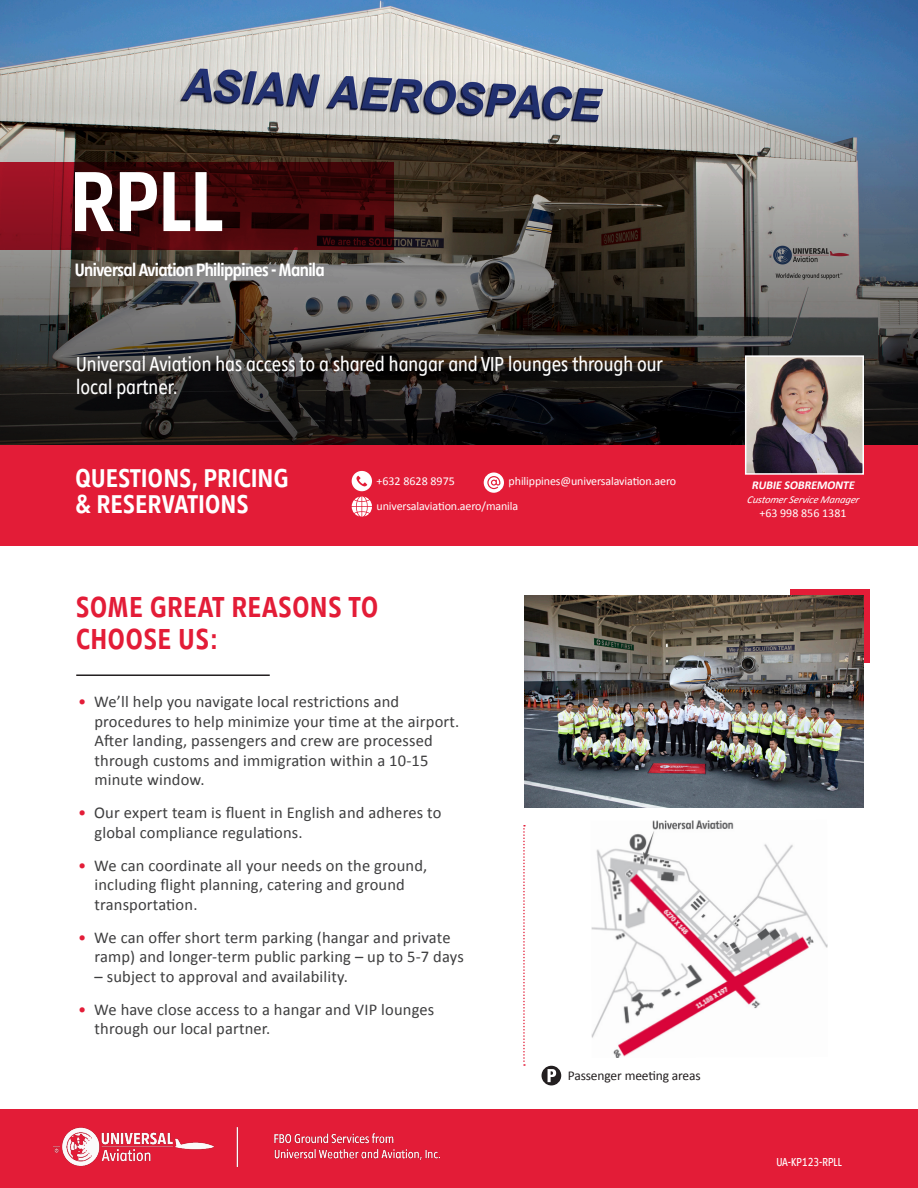
<style>
.page{position:relative;width:918px;height:1188px;background:#fff}
.page>*{position:absolute;margin:0;border:0;box-sizing:border-box;transform-origin:0 0}
.t1{font:88.35px "Diamanti Cond EF";color:#fff}
.t2{font:30px/31.5px "Diamanti Cond EF";letter-spacing:.03em;color:#e31c37}
.t3{font:26.7px "Diamanti Cond EF";letter-spacing:.02em;color:#fff}
.t4{font:300 21px/22.5px "Diamanti Cond EF";color:#fff}
.t5{font:18.6px "Diamanti Cond EF";letter-spacing:-.03em;color:#fff}
.t6{font:16.5px/19.5px "Calibri";letter-spacing:.01em;color:#3e3e3f}
.t7{font:13.5px "Calibri";letter-spacing:-.01em;color:#231f20}
.t8{font:12px "Calibri";letter-spacing:-.01em;color:#fff}
.t9{font:italic 700 12px "Calibri";color:#fff}
.t10{font:300 12px "Diamanti Cond EF";color:#fff}
.t11{font:italic 10.5px "Calibri";color:#fff}
.s1{color:#e31d38}
</style>
<div class="page">
<div style="left:0;top:1109px;width:918px;height:79px;background:#e31c37"></div>
<img style="left:54px;top:1128px;width:386px;height:39px">
<div style="left:0;top:442px;width:918px;height:104px;background:#e31c37"></div>
<div style="left:790px;top:589px;width:80px;height:73px;background:#e31c37"></div>
<svg style="left:0;top:0;width:918px;height:445px;background:#5b6269"></svg>
<svg style="left:0;top:162px;width:393px;height:88px;background:#49070c"></svg>
<hr style="left:76px;top:674px;width:194px;height:2px;background:#231f20">
<img style="left:524px;top:596px;width:340px;height:212px">
<img style="left:591px;top:820px;width:237px;height:238px">
<svg style="left:484px;top:472px;width:20px;height:21px"></svg>
<svg style="left:351px;top:470px;width:21px;height:47px"></svg>
<img style="left:748px;top:358px;width:113px;height:114px">
<div style="left:745px;top:355px;width:119px;height:120px;border:2px solid #fff"></div>
<svg style="left:523px;top:825px;width:2px;height:241px"></svg>
<svg style="left:542px;top:1066px;width:19px;height:19px"></svg>
<svg style="left:548px;top:1069px;width:8px;height:13px"></svg>
<p class="t1" style="left:70px;top:152px;width:154px">RPLL</p>
<p class="t5" style="left:75px;top:259px;width:252px">Universal Aviation Philippines - Manila</p>
<p class="t4" style="left:76px;top:354px;width:588px">Universal Aviation has access to a shared hangar and VIP lounges through our local partner.</p>
<p class="t3" style="left:75px;top:464px;width:215px">QUESTIONS, PRICING</p>
<p class="t3" style="left:75px;top:489px;width:175px">&amp; RESERVATIONS</p>
<p class="t8" style="left:509px;top:473px;width:169px">philippines@universalaviation.aero</p>
<p class="t9" style="left:752px;top:478px;width:107px">RUBIE SOBREMONTE</p>
<p class="t11" style="left:747px;top:492px;width:116px">CustomerService Manager</p>
<p class="t8" style="left:759px;top:506px;width:89px">+63 998 856 1381</p>
<p class="t8" style="left:377px;top:473px;width:80px">+632 8628 8975</p>
<p class="t8" style="left:377px;top:498px;width:143px">universalaviation.aero/manila</p>
<p class="t2" style="left:76px;top:592px;width:303px">SOME GREAT REASONS TO<br>CHOOSE US:</p>
<p class="t6" style="left:94px;top:692px;width:366px;text-indent:-16px"><span class="s1">•</span> We’ll help you navigate local restrictions and procedures to help minimize your time at the airport.<br>After landing, passengers and crew are processed through customs and immigration within a 10-15 minute window.</p>
<p class="t6" style="left:94px;top:803px;width:348px;text-indent:-16px"><span class="s1">•</span> Our expert team is fluent in English and adheres to global compliance regulations.</p>
<p class="t6" style="left:94px;top:856px;width:334px;text-indent:-16px"><span class="s1">•</span> We can coordinate all your needs on the ground, including flight planning, catering and ground transportation.</p>
<p class="t6" style="left:94px;top:928px;width:371px;text-indent:-16px"><span class="s1">•</span> We can offer short term parking (hangar and private ramp) and longer-term public parking – up to 5-7 days</p>
<p class="t6" style="left:94px;top:967px;width:255px">– subject to approval and availability.</p>
<p class="t6" style="left:94px;top:1000px;width:341px;text-indent:-16px"><span class="s1">•</span> We have close access to a hangar and VIP lounges through our local partner.</p>
<p class="t7" style="left:568px;top:1067px;width:135px">Passenger meeting areas</p>
<p class="t10" style="left:776px;top:1155px;width:67px">UA-KP123-RPLL</p>
</div>
